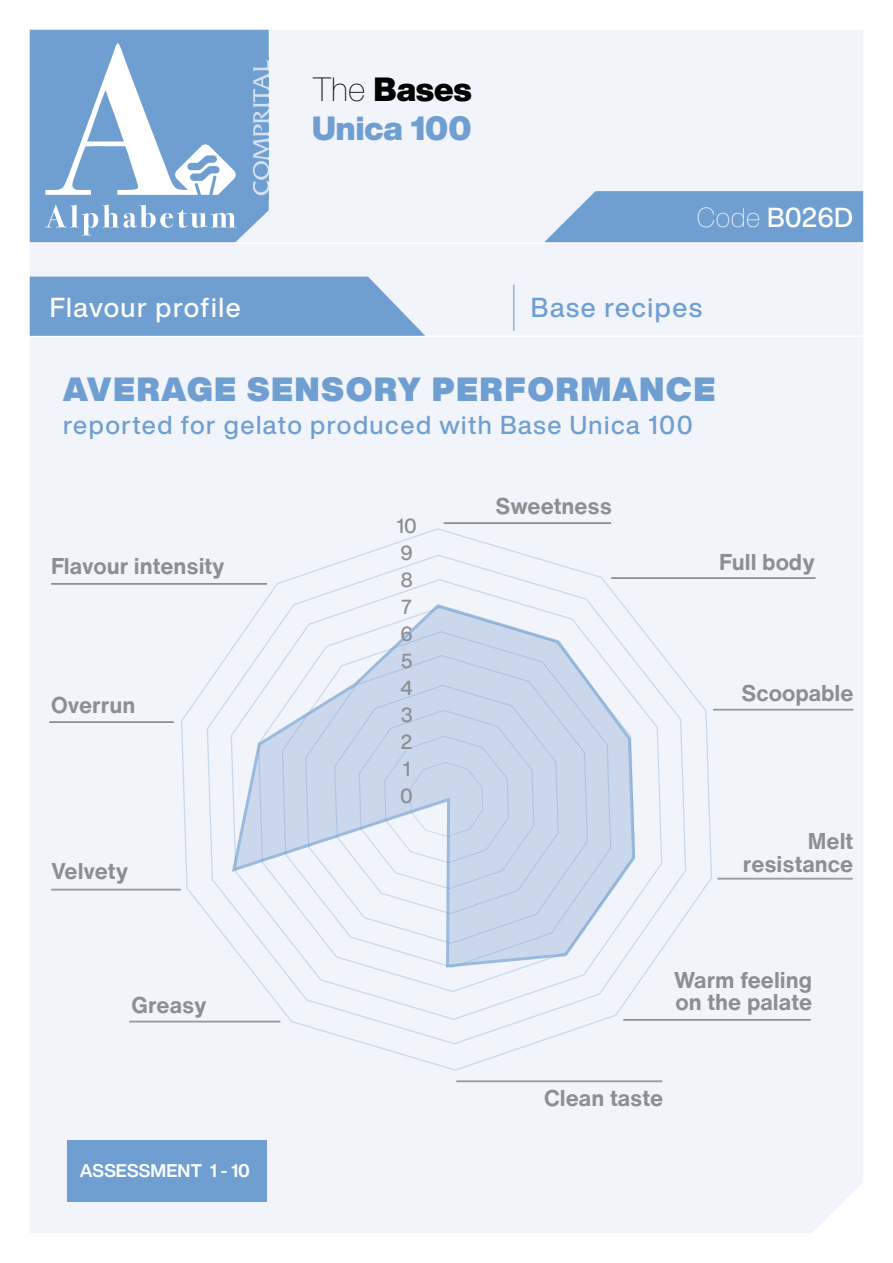
<style>
.page{position:relative;width:893px;height:1263px;background:#fff}
.page>*{position:absolute;margin:0;border:0;box-sizing:border-box;transform-origin:0 0}
.t1{font:900 33px "Helvetica Now Display";letter-spacing:.06em;color:#6f9ed0}
.t2{font:900 33px/39px "Helvetica Now Display";color:#6f9ed0}
.t3{font:500 27px "Helvetica Now Display";letter-spacing:.045em;color:#fff}
.t4{font:500 27px "Helvetica Now Display";letter-spacing:.06em;color:#6f9ed0}
.t5{font:500 25.5px "Helvetica Now Display";letter-spacing:.06em;color:#6f9ed0}
.t6{font:700 22.5px/22.5px "Helvetica Now Text";color:#8d8e90;text-align:right}
.t7{font:500 20.1px/27px "Helvetica Now Display";color:#8d8e90}
.t8{font:700 18px "Helvetica Now Display";letter-spacing:.01em;color:#fff}
.s1{font-weight:100;color:#000}
.s2{color:#000}
.s3{font-weight:100}
</style>
<div class="page">
<div style="left:30px;top:30px;width:833px;height:1203px;background:#f1f4fa"></div>
<hr style="left:20px;top:242px;width:873px;height:2px;background:#fff">
<hr style="left:20px;top:335px;width:873px;height:2px;background:#fff">
<svg style="left:544px;top:191px;width:319px;height:51px;background:#7aa5d3"></svg>
<svg style="left:30px;top:277px;width:395px;height:59px;background:#78a4d3"></svg>
<hr style="left:32px;top:285px;width:1px;height:46px;background:#6f9ed0">
<div style="left:30px;top:30px;width:239px;height:212px;background:#6f9ed0"></div>
<svg style="left:45px;top:204px;width:191px;height:31px"></svg>
<svg style="left:45px;top:43px;width:191px;height:152px"></svg>
<div style="left:250px;top:57px;width:19px;height:143px;background:#6f9ed0"></div>
<svg style="left:253px;top:60px;width:16px;height:135px"></svg>
<hr style="left:513px;top:285px;width:1px;height:46px;background:#6f9ed0">
<div style="left:180px;top:527px;width:533px;height:544px;background:#f1f4fa"></div>
<div style="left:206px;top:554px;width:481px;height:491px;background:#f1f4fa"></div>
<svg style="left:230px;top:578px;width:433px;height:443px"></svg>
<svg style="left:257px;top:606px;width:379px;height:387px"></svg>
<svg style="left:281px;top:630px;width:331px;height:338px"></svg>
<svg style="left:304px;top:654px;width:285px;height:291px"></svg>
<svg style="left:333px;top:684px;width:226px;height:231px"></svg>
<svg style="left:358px;top:709px;width:177px;height:181px"></svg>
<hr style="left:713px;top:709px;width:140px;height:1px;background:#8d8e90">
<hr style="left:713px;top:710px;width:140px;height:1px;background:#8d8e90">
<hr style="left:718px;top:878px;width:135px;height:1px;background:#8d8e90">
<hr style="left:718px;top:879px;width:135px;height:1px;background:#8d8e90">
<hr style="left:623px;top:1019px;width:188px;height:1px;background:#8d8e90">
<hr style="left:623px;top:1020px;width:188px;height:1px;background:#8d8e90">
<hr style="left:129px;top:1021px;width:151px;height:1px;background:#8d8e90">
<hr style="left:129px;top:1022px;width:151px;height:1px;background:#8d8e90">
<hr style="left:51px;top:889px;width:130px;height:1px;background:#8d8e90">
<hr style="left:51px;top:890px;width:130px;height:1px;background:#8d8e90">
<hr style="left:49px;top:721px;width:125px;height:1px;background:#8d8e90">
<hr style="left:49px;top:722px;width:125px;height:1px;background:#8d8e90">
<hr style="left:51px;top:583px;width:216px;height:1px;background:#8d8e90">
<hr style="left:51px;top:584px;width:216px;height:1px;background:#8d8e90">
<hr style="left:444px;top:522px;width:167px;height:1px;background:#8d8e90">
<hr style="left:444px;top:523px;width:167px;height:1px;background:#8d8e90">
<hr style="left:456px;top:1081px;width:206px;height:1px;background:#8d8e90">
<hr style="left:611px;top:577px;width:204px;height:1px;background:#8d8e90">
<hr style="left:611px;top:578px;width:204px;height:1px;background:#8d8e90">
<div style="left:67px;top:1140px;width:199px;height:61px;background:#6f9ed0"></div>
<p class="t3" style="left:50px;top:289px;width:192px">Flavour profile</p>
<h1 class="t2" style="left:312px;top:70px;width:161px"><span class="s1">The</span> <span class="s2">Bases<br></span>Unica 100</h1>
<p class="t3" style="left:697px;top:199px;width:158px"><span class="s3">Code</span> B026D</p>
<p class="t4" style="left:531px;top:289px;width:173px">Base recipes</p>
<h1 class="t1" style="left:63px;top:367px;width:654px">AVERAGE SENSORY PERFORMANCE</h1>
<p class="t5" style="left:63px;top:407px;width:631px">reported for gelato produced with Base Unica 100</p>
<p class="t6" style="left:51px;top:555px;width:175px">Flavour intensity</p>
<p class="t6" style="left:51px;top:694px;width:86px">Overrun</p>
<p class="t6" style="left:51px;top:860px;width:79px">Velvety</p>
<p class="t6" style="left:131px;top:994px;width:77px">Greasy</p>
<p class="t8" style="left:80px;top:1159px;width:172px">ASSESSMENT 1 - 10</p>
<p class="t7" style="left:397px;top:513px;width:22px">10<br>9<br>8<br>7<br>6<br>5<br>4<br>3<br>2<br>1<br>0</p>
<p class="t6" style="left:495px;top:495px;width:118px">Sweetness</p>
<p class="t6" style="left:719px;top:551px;width:97px">Full body</p>
<p class="t6" style="left:741px;top:682px;width:114px">Scoopable</p>
<p class="t6" style="left:743px;top:830px;width:112px">Melt resistance</p>
<p class="t6" style="left:674px;top:969px;width:140px;text-align:left">Warm feeling on the palate</p>
<p class="t6" style="left:544px;top:1087px;width:120px">Clean taste</p>
</div>
